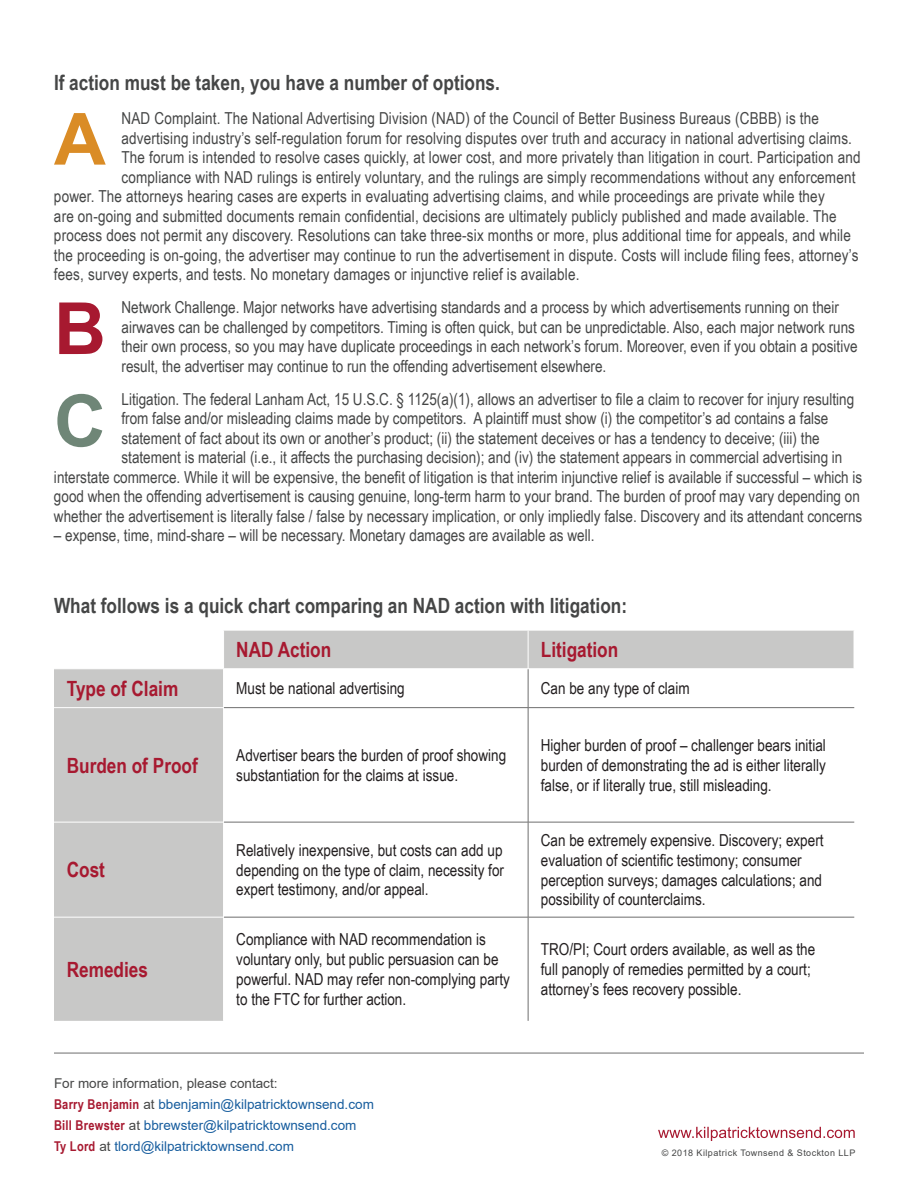
<style>
.page{position:relative;width:918px;height:1188px;background:#fff}
.page>*{position:absolute;margin:0;border:0;box-sizing:border-box;transform-origin:0 0}
.t1{font:700 72px "Arial";color:#da8c26}
.t2{font:700 72px "Arial";color:#a71930}
.t3{font:700 72px "Arial";color:#6f8677}
.t4{font:700 21px "Arial Narrow";color:#454646}
.t5{font:700 21px "Arial Narrow";color:#a71930}
.t6{font:16.5px/19.5px "Arial Narrow";color:#454646}
.t7{font:16.5px/19.8px "Arial Narrow";color:#231f20}
.t8{font:13.5px/21px "Arial";color:#175d9e}
.t9{font:9px "Arial";letter-spacing:.05em;color:#454646}
.s1{color:#454646}
.s2{font-family:"Arial Narrow";font-weight:700;color:#a71930}
</style>
<div class="page">
<svg style="left:54px;top:631px;width:800px;height:390px"></svg>
<hr style="left:528px;top:669px;width:1px;height:38px;background:#6e6e6e">
<hr style="left:224px;top:707px;width:304px;height:1px;background:#6e6e6e">
<hr style="left:528px;top:707px;width:326px;height:1px;background:#6e6e6e">
<hr style="left:528px;top:708px;width:1px;height:114px;background:#6e6e6e">
<hr style="left:224px;top:822px;width:304px;height:1px;background:#6e6e6e">
<hr style="left:528px;top:822px;width:326px;height:1px;background:#6e6e6e">
<hr style="left:528px;top:822px;width:1px;height:95px;background:#6e6e6e">
<hr style="left:224px;top:917px;width:304px;height:1px;background:#6e6e6e">
<hr style="left:528px;top:917px;width:326px;height:1px;background:#6e6e6e">
<hr style="left:528px;top:917px;width:1px;height:104px;background:#6e6e6e">
<hr style="left:223px;top:631px;width:1px;height:38px;background:#fff">
<hr style="left:528px;top:631px;width:1px;height:38px;background:#fff">
<hr style="left:224px;top:669px;width:304px;height:1px;background:#fff">
<hr style="left:528px;top:669px;width:327px;height:1px;background:#fff">
<hr style="left:54px;top:669px;width:170px;height:1px;background:#fff">
<hr style="left:223px;top:669px;width:1px;height:38px;background:#fff">
<hr style="left:54px;top:707px;width:170px;height:1px;background:#fff">
<hr style="left:223px;top:708px;width:1px;height:114px;background:#fff">
<hr style="left:54px;top:822px;width:170px;height:1px;background:#fff">
<hr style="left:223px;top:822px;width:1px;height:95px;background:#fff">
<hr style="left:54px;top:917px;width:170px;height:1px;background:#fff">
<hr style="left:223px;top:917px;width:1px;height:104px;background:#fff">
<hr style="left:54px;top:1053px;width:810px;height:1px;background:#6e6e6e">
<svg style="left:658px;top:1127px;width:197px;height:14px"></svg>
<p class="t4" style="left:54px;top:67px;width:447px">If action must be taken, you have a number of options.</p>
<p class="t6" style="left:122px;top:108px;width:699px">NAD Complaint. The National Advertising Division (NAD) of the Council of Better Business Bureaus (CBBB) is the</p>
<p class="t6" style="left:122px;top:128px;width:732px">advertising industry’s self-regulation forum for resolving disputes over truth and accuracy in national advertising claims.</p>
<p class="t6" style="left:122px;top:147px;width:741px">The forum is intended to resolve cases quickly, at lower cost, and more privately than litigation in court. Participation and</p>
<p class="t6" style="left:122px;top:167px;width:736px">compliance with NAD rulings is entirely voluntary, and the rulings are simply recommendations without any enforcement</p>
<p class="t6" style="left:54px;top:186px;width:772px">power. The attorneys hearing cases are experts in evaluating advertising claims, and while proceedings are private while they</p>
<p class="t6" style="left:54px;top:206px;width:784px">are on-going and submitted documents remain confidential, decisions are ultimately publicly published and made available. The</p>
<p class="t6" style="left:54px;top:225px;width:798px">process does not permit any discovery. Resolutions can take three-six months or more, plus additional time for appeals, and while</p>
<p class="t6" style="left:54px;top:245px;width:806px">the proceeding is on-going, the advertiser may continue to run the advertisement in dispute. Costs will include filing fees, attorney’s</p>
<p class="t6" style="left:54px;top:264px;width:527px">fees, survey experts, and tests. No monetary damages or injunctive relief is available.</p>
<p class="t6" style="left:122px;top:297px;width:738px">Network Challenge. Major networks have advertising standards and a process by which advertisements running on their airwaves can be challenged by competitors. Timing is often quick, but can be unpredictable. Also, each major network runs their own process, so you may have duplicate proceedings in each network’s forum. Moreover, even if you obtain a positive result, the advertiser may continue to run the offending advertisement elsewhere.</p>
<p class="t6" style="left:122px;top:389px;width:734px">Litigation. The federal Lanham Act, 15 U.S.C. § 1125(a)(1), allows an advertiser to file a claim to recover for injury resulting</p>
<p class="t6" style="left:122px;top:408px;width:709px">from false and/or misleading claims made by competitors. A plaintiff must show (i) the competitor’s ad contains a false</p>
<p class="t6" style="left:122px;top:428px;width:700px">statement of fact about its own or another’s product; (ii) the statement deceives or has a tendency to deceive; (iii) the</p>
<p class="t6" style="left:122px;top:447px;width:722px">statement is material (i.e., it affects the purchasing decision); and (iv) the statement appears in commercial advertising in</p>
<p class="t6" style="left:54px;top:467px;width:810px">interstate commerce. While it will be expensive, the benefit of litigation is that interim injunctive relief is available if successful – which is</p>
<p class="t6" style="left:54px;top:486px;width:807px">good when the offending advertisement is causing genuine, long-term harm to your brand. The burden of proof may vary depending on</p>
<p class="t6" style="left:54px;top:506px;width:810px">whether the advertisement is literally false / false by necessary implication, or only impliedly false. Discovery and its attendant concerns</p>
<p class="t6" style="left:54px;top:525px;width:542px">– expense, time, mind-share – will be necessary. Monetary damages are available as well.</p>
<h1 class="t1" style="left:54px;top:89px;width:53px">A</h1>
<h1 class="t2" style="left:54px;top:278px;width:53px">B</h1>
<h1 class="t3" style="left:54px;top:370px;width:53px">C</h1>
<p class="t4" style="left:54px;top:589px;width:575px">What follows is a quick chart comparing an NAD action with litigation:</p>
<p class="t5" style="left:236px;top:634px;width:97px">NAD Action</p>
<p class="t5" style="left:541px;top:634px;width:79px">Litigation</p>
<p class="t5" style="left:67px;top:673px;width:113px">Type of Claim</p>
<p class="t7" style="left:236px;top:678px;width:170px">Must be national advertising</p>
<p class="t7" style="left:541px;top:678px;width:150px">Can be any type of claim</p>
<p class="t5" style="left:67px;top:749px;width:133px">Burden of Proof</p>
<p class="t7" style="left:236px;top:745px;width:272px">Advertiser bears the burden of proof showing substantiation for the claims at issue.</p>
<p class="t7" style="left:541px;top:735px;width:287px;text-align:justify">Higher burden of proof – challenger bears initial burden of demonstrating the ad is either literally false, or if literally true, still misleading.</p>
<p class="t5" style="left:67px;top:854px;width:40px">Cost</p>
<p class="t5" style="left:67px;top:953px;width:83px">Remedies</p>
<p class="t7" style="left:236px;top:840px;width:269px;text-align:justify">Relatively inexpensive, but costs can add up depending on the type of claim, necessity for expert testimony, and/or appeal.</p>
<p class="t7" style="left:541px;top:830px;width:284px">Can be extremely expensive. Discovery; expert evaluation of scientific testimony; consumer perception surveys; damages calculations; and possibility of counterclaims.</p>
<p class="t7" style="left:236px;top:929px;width:275px">Compliance with NAD recommendation is voluntary only, but public persuasion can be powerful. NAD may refer non-complying party to the FTC for further action.</p>
<p class="t7" style="left:541px;top:939px;width:276px">TRO/PI; Court orders available, as well as the full panoply of remedies permitted by a court; attorney’s fees recovery possible.</p>
<p class="t8" style="left:54px;top:1073px;width:321px"><span class="s1">For more information, please contact:<br></span><span class="s2">Barry Benjamin</span> <span class="s1">at</span> bbenjamin@kilpatricktownsend.com <span class="s2">Bill Brewster</span> <span class="s1">at</span> bbrewster@kilpatricktownsend.com<br><span class="s2">Ty Lord</span> <span class="s1">at</span> tlord@kilpatricktownsend.com</p>
<p class="t9" style="left:662px;top:1146px;width:195px">© 2018 Kilpatrick Townsend &amp; Stockton LLP</p>
</div>
